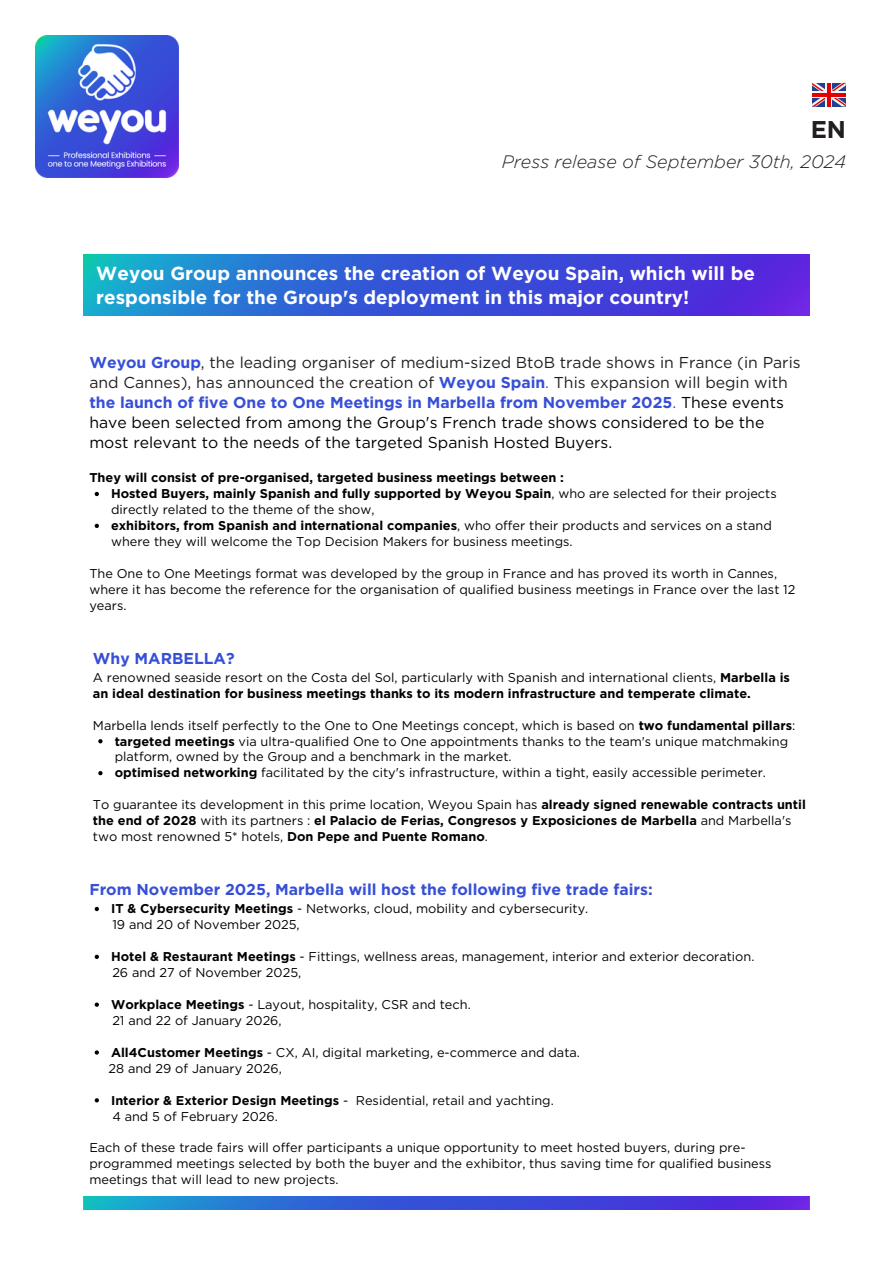
<style>
.page{position:relative;width:894px;height:1264px;background:#fff}
.page>*{position:absolute;margin:0;border:0;box-sizing:border-box;transform-origin:0 0}
.t1{font:700 24.15px "Gotham";color:#231f20}
.t2{font:700 18.9px/23.9px "Gotham";color:#fff}
.t3{font:italic 300 18px "Gotham";color:#231f20}
.t4{font:15.75px/20.2px "Gotham";color:#000}
.t5{font:700 15.75px "Gotham";color:#374fd7}
.t6{font:12.75px/15.9px "Gotham";color:#000}
.t7{font:700 12.75px/15.9px "Gotham";color:#000}
.s1{font-weight:700;color:#374fd7}
.s2{color:#231f20}
.s3{color:#374fd7}
.s4{font-weight:700}
.s5{font-weight:400}
</style>
<div class="page">
<img style="left:35px;top:35px;width:143px;height:143px">
<img style="left:84px;top:255px;width:725px;height:61px">
<img style="left:84px;top:1196px;width:725px;height:12px">
<svg style="left:812px;top:83px;width:33px;height:23px"></svg>
<div style="left:811px;top:91px;width:34px;height:7px;background:#f2f2f2"></div>
<div style="left:825px;top:83px;width:7px;height:23px;background:#e40001"></div>
<hr style="left:811px;top:93px;width:34px;height:4px;background:#e40001">
<svg style="left:826px;top:83px;width:1px;height:23px"></svg>
<svg style="left:95px;top:492px;width:4px;height:4px"></svg>
<svg style="left:95px;top:524px;width:4px;height:4px"></svg>
<svg style="left:98px;top:739px;width:4px;height:4px"></svg>
<svg style="left:98px;top:771px;width:4px;height:4px"></svg>
<svg style="left:95px;top:906px;width:4px;height:5px"></svg>
<svg style="left:95px;top:954px;width:4px;height:4px"></svg>
<svg style="left:95px;top:1002px;width:4px;height:4px"></svg>
<svg style="left:95px;top:1050px;width:4px;height:4px"></svg>
<svg style="left:95px;top:1098px;width:4px;height:4px"></svg>
<p class="t1" style="left:810px;top:115px;width:37px">EN</p>
<h3 class="t3" style="left:501px;top:150px;width:345px">Press release of September 30th, 2024</h3>
<h2 class="t2" style="left:96px;top:261px;width:660px">Weyou Group announces the creation of Weyou Spain, which will be responsible for the Group's deployment in this major country!</h2>
<h5 class="t4" style="left:89px;top:352px;width:712px"><span class="s1">Weyou Group</span><span class="s2">, the leading organiser of medium-sized BtoB trade shows in France (in Paris and Cannes), has announced the creation of</span> <span class="s1">Weyou Spain</span><span class="s3">.</span> <span class="s2">This expansion will begin with </span><span class="s1">the launch of five One to One Meetings in Marbella from November 2025</span><span class="s3">.</span> These events have been selected from among the Group's French trade shows considered to be the most relevant to the needs of the targeted Spanish Hosted Buyers.</h5>
<h6 class="t7" style="left:89px;top:470px;width:476px">They will consist of pre-organised, targeted business meetings between :</h6>
<p class="t6" style="left:111px;top:485px;width:667px"><span class="s4">Hosted Buyers, mainly Spanish and fully supported by Weyou Spain</span>, who are selected for their projects directly related to the theme of the show,</p>
<p class="t6" style="left:111px;top:517px;width:662px"><span class="s4">exhibitors, from Spanish and international companies</span>, who offer their products and services on a stand where they will welcome the Top Decision Makers for business meetings.</p>
<p class="t6" style="left:89px;top:565px;width:707px">The One to One Meetings format was developed by the group in France and has proved its worth in Cannes, where it has become the reference for the organisation of qualified business meetings in France over the last 12 years.</p>
<p class="t5" style="left:93px;top:648px;width:143px">Why MARBELLA?</p>
<p class="t7" style="left:93px;top:669px;width:698px"><span class="s5">A renowned seaside resort on the Costa del Sol, particularly with Spanish and international clients,</span> Marbella is an ideal destination for business meetings thanks to its modern infrastructure and temperate climate.</p>
<p class="t6" style="left:93px;top:717px;width:703px">Marbella lends itself perfectly to the One to One Meetings concept, which is based on <span class="s4">two fundamental pillars</span>:</p>
<p class="t6" style="left:115px;top:733px;width:674px"><span class="s4">targeted meetings</span> via ultra-qualified One to One appointments thanks to the team's unique matchmaking platform, owned by the Group and a benchmark in the market.</p>
<p class="t6" style="left:115px;top:764px;width:652px"><span class="s4">optimised networking</span> facilitated by the city's infrastructure, within a tight, easily accessible perimeter.</p>
<p class="t7" style="left:93px;top:796px;width:714px"><span class="s5">To guarantee its development in this prime location, Weyou Spain has</span> already signed renewable contracts until the end of 2028 <span class="s5">with its partners :</span> el Palacio de Ferias, Congresos y Exposiciones de Marbella <span class="s5">and Marbella's two most renowned 5* hotels,</span> Don Pepe and Puente Romano<span class="s5">.</span></p>
<h4 class="t5" style="left:89px;top:880px;width:564px">From November 2025, Marbella will host the following five trade fairs:</h4>
<p class="t6" style="left:111px;top:900px;width:478px"><span class="s4">IT &amp; Cybersecurity Meetings</span> - Networks, cloud, mobility and cybersecurity.</p>
<p class="t6" style="left:112px;top:916px;width:189px">19 and 20 of November 2025,</p>
<p class="t6" style="left:111px;top:948px;width:644px"><span class="s4">Hotel &amp; Restaurant Meetings</span> - Fittings, wellness areas, management, interior and exterior decoration.</p>
<p class="t6" style="left:112px;top:964px;width:190px">26 and 27 of November 2025,</p>
<p class="t6" style="left:111px;top:996px;width:361px"><span class="s4">Workplace Meetings</span> - Layout, hospitality, CSR and tech.</p>
<p class="t6" style="left:112px;top:1012px;width:171px">21 and 22 of January 2026,</p>
<p class="t6" style="left:111px;top:1044px;width:470px"><span class="s4">All4Customer Meetings</span> - CX, AI, digital marketing, e-commerce and data.</p>
<p class="t6" style="left:108px;top:1060px;width:175px">28 and 29 of January 2026,</p>
<p class="t7" style="left:111px;top:1092px;width:444px">Interior &amp; Exterior Design Meetings <span class="s5">- Residential, retail and yachting.</span></p>
<p class="t6" style="left:112px;top:1107px;width:167px">4 and 5 of February 2026.</p>
<p class="t6" style="left:89px;top:1139px;width:683px">Each of these trade fairs will offer participants a unique opportunity to meet hosted buyers, during pre&shy;programmed meetings selected by both the buyer and the exhibitor, thus saving time for qualified business meetings that will lead to new projects.</p>
</div>
